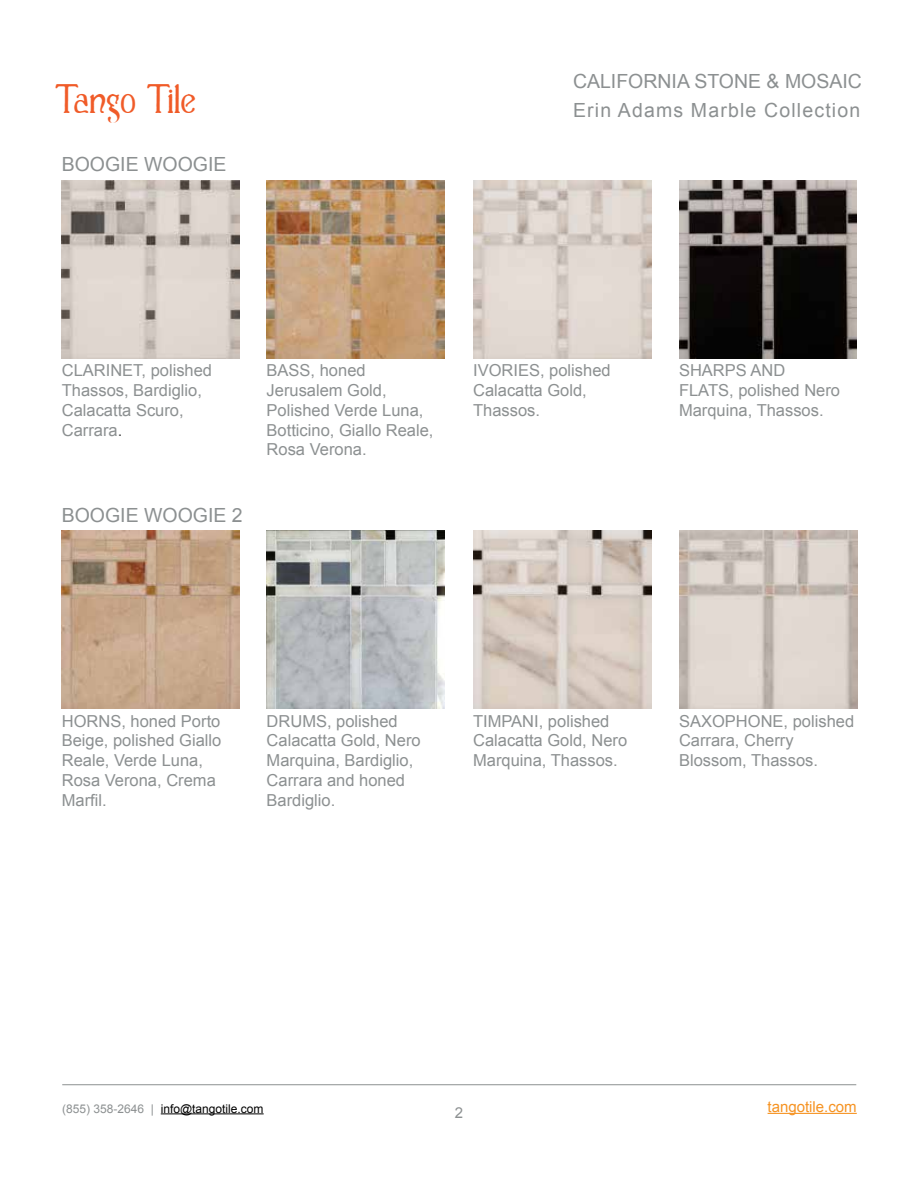
<style>
.page{position:relative;width:918px;height:1188px;background:#fff}
.page>*{position:absolute;margin:0;border:0;box-sizing:border-box;transform-origin:0 0}
.t1{font:34.8px "Casua";letter-spacing:-.015em;color:#f05b28}
.t2{font:19.5px/28.7px "Arial";letter-spacing:.06em;color:#8c9091}
.t3{font:19.5px "Arial";color:#8c9091}
.t4{font:16.5px/19.8px "Arial";color:#8c9091}
.t5{font:15px "Arial";color:#f69322}
.t6{font:15px "Arial";color:#8c9091}
.t7{font:12px "Arial";color:#000}
.s1{color:#4d4f4f}
.s2{color:#8c9091}
</style>
<div class="page">
<hr style="left:62px;top:1084px;width:794px;height:1px;background:#8c9091">
<hr style="left:768px;top:1113px;width:89px;height:1px;background:#f69322">
<hr style="left:161px;top:1113px;width:103px;height:1px;background:#000">
<img style="left:62px;top:181px;width:178px;height:177px">
<img style="left:62px;top:531px;width:178px;height:178px">
<img style="left:267px;top:180px;width:178px;height:178px">
<img style="left:267px;top:531px;width:178px;height:178px">
<img style="left:473px;top:180px;width:178px;height:178px">
<img style="left:473px;top:531px;width:178px;height:178px">
<img style="left:679px;top:180px;width:178px;height:178px">
<img style="left:679px;top:531px;width:178px;height:178px">
<h1 class="t1" style="left:55px;top:80px;width:143px">Tango Tile</h1>
<p class="t3" style="left:62px;top:152px;width:166px">BOOGIE WOOGIE</p>
<p class="t2" style="left:573px;top:67px;width:290px">CALIFORNIA STONE &amp; MOSAIC<br>Erin Adams Marble Collection</p>
<p class="t4" style="left:62px;top:361px;width:152px">CLARINET, polished<br>Thassos, Bardiglio,<br>Calacatta Scuro,<br>Carrara<span class="s1">.</span></p>
<p class="t3" style="left:62px;top:502px;width:182px">BOOGIE WOOGIE 2</p>
<p class="t4" style="left:267px;top:361px;width:168px">BASS, honed<br>Jerusalem Gold,<br>Polished Verde Luna,<br>Botticino, Giallo Reale,<br>Rosa Verona.</p>
<p class="t4" style="left:473px;top:361px;width:139px">IVORIES, polished<br>Calacatta Gold,<br>Thassos.</p>
<p class="t4" style="left:679px;top:361px;width:163px">SHARPS AND<br>FLATS, polished Nero<br>Marquina, Thassos.</p>
<p class="t4" style="left:62px;top:711px;width:161px">HORNS, honed Porto<br>Beige, polished Giallo<br>Reale, Verde Luna,<br>Rosa Verona, Crema<br>Marfil.</p>
<p class="t4" style="left:267px;top:711px;width:156px">DRUMS, polished<br>Calacatta Gold, Nero<br>Marquina, Bardiglio,<br>Carrara and honed<br>Bardiglio.</p>
<p class="t4" style="left:473px;top:711px;width:156px">TIMPANI, polished<br>Calacatta Gold, Nero<br>Marquina, Thassos.</p>
<p class="t4" style="left:679px;top:711px;width:177px">SAXOPHONE, polished<br>Carrara, Cherry<br>Blossom, Thassos.</p>
<p class="t7" style="left:62px;top:1101px;width:203px"><span class="s2">(855) 358-2646 |</span> info@tangotile.com</p>
<p class="t5" style="left:768px;top:1097px;width:91px">tangotile.com</p>
<p class="t6" style="left:455px;top:1103px;width:10px">2</p>
</div>
